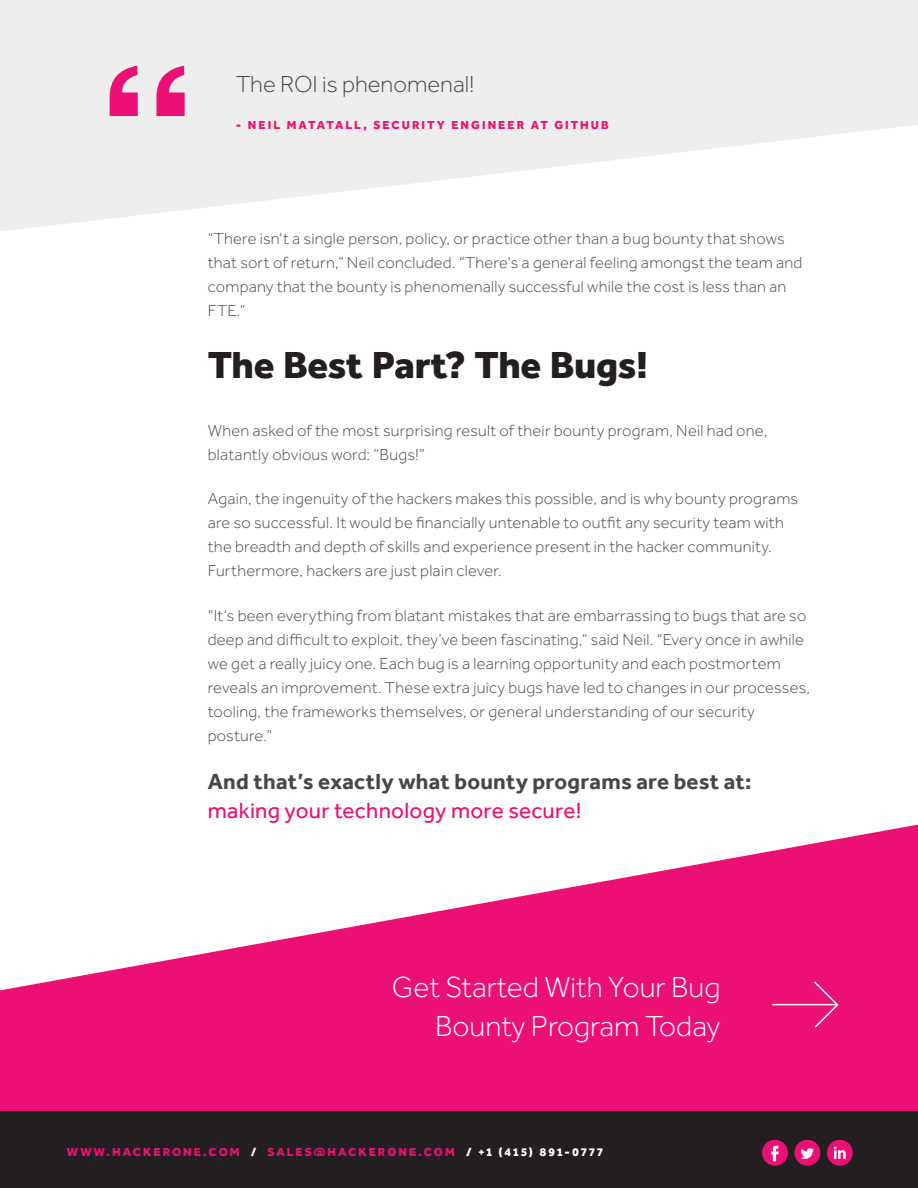
<style>
.page{position:relative;width:918px;height:1188px;background:#fff}
.page>*{position:absolute;margin:0;border:0;box-sizing:border-box;transform-origin:0 0}
.t1{font:800 39px "Effra";letter-spacing:-.01em;color:#231f20}
.Paragraph_Intro{font:300 30px/39px "Effra";color:#fff;text-align:right}
.Block_Qoute{font:300 24px "Effra";color:#494649}
.Paragraph{font:700 22.5px/28.5px "Effra";letter-spacing:.01em;color:#494649}
.Paragraph-2{font:300 16.5px/24px "Effra";letter-spacing:.015em;color:#494649}
.t2{font:800 12px "Effra";letter-spacing:.165em;color:#ed0f75}
.t3{font:800 12px "Effra";letter-spacing:.17em;color:#ec1075}
.s1{font-weight:400;color:#ec1075}
.s2{color:#fff}
</style>
<div class="page">
<svg style="left:0;top:825px;width:918px;height:286px;fill:#ec1075"></svg>
<hr style="left:772px;top:1004px;width:65px;height:1px;background:#fff">
<svg style="left:812px;top:980px;width:28px;height:49px"></svg>
<div style="left:0;top:1111px;width:918px;height:77px;background:#231f20"></div>
<div style="left:762px;top:1140px;width:26px;height:26px;background:#ed0f75;border-radius:50%"></div>
<svg style="left:771px;top:1146px;width:8px;height:15px"></svg>
<div style="left:794px;top:1140px;width:26px;height:26px;background:#ed0f75;border-radius:50%"></div>
<svg style="left:801px;top:1148px;width:13px;height:11px"></svg>
<div style="left:827px;top:1140px;width:26px;height:26px;background:#ed0f75;border-radius:50%"></div>
<svg style="left:834px;top:1147px;width:12px;height:12px"></svg>
<svg style="left:0;top:0;width:918px;height:231px;fill:#eee"></svg>
<svg style="left:110px;top:66px;width:75px;height:50px"></svg>
<p class="Block_Qoute" style="left:236px;top:70px;width:240px">The ROI is phenomenal!</p>
<h4 class="t3" style="left:236px;top:118px;width:374px">- NEIL MATATALL, SECURITY ENGINEER AT GITHUB</h4>
<p class="Paragraph-2" style="left:208px;top:227px;width:596px">“There isn't a single person, policy, or practice other than a bug bounty that shows that sort of return,” Neil concluded. “There's a general feeling amongst the team and company that the bounty is phenomenally successful while the cost is less than an FTE.”</p>
<h2 class="t1" style="left:208px;top:341px;width:442px">The Best Part? The Bugs!</h2>
<p class="Paragraph-2" style="left:208px;top:419px;width:561px">When asked of the most surprising result of their bounty program, Neil had one, blatantly obvious word: “Bugs!”</p>
<p class="Paragraph-2" style="left:208px;top:487px;width:592px">Again, the ingenuity of the hackers makes this possible, and is why bounty programs are so successful. It would be financially untenable to outfit any security team with the breadth and depth of skills and experience present in the hacker community.<br>Furthermore, hackers are just plain clever.</p>
<p class="Paragraph-2" style="left:208px;top:603px;width:604px">“It’s been everything from blatant mistakes that are embarrassing to bugs that are so deep and difficult to exploit, they’ve been fascinating,” said Neil. “Every once in awhile we get a really juicy one. Each bug is a learning opportunity and each postmortem reveals an improvement. These extra juicy bugs have led to changes in our processes, tooling, the frameworks themselves, or general understanding of our security posture.”</p>
<p class="Paragraph" style="left:208px;top:767px;width:545px">And that’s exactly what bounty programs are best at: <span class="s1">making your technology more secure!</span></p>
<p class="Paragraph_Intro" style="left:392px;top:967px;width:330px">Get Started With Your Bug<br>Bounty Program Today</p>
<h4 class="t2" style="left:67px;top:1145px;width:538px">WWW.HACKERONE.COM <span class="s2">/</span> SALES@HACKERONE.COM <span class="s2">/ +1 (415) 891-0777</span></h4>
</div>
